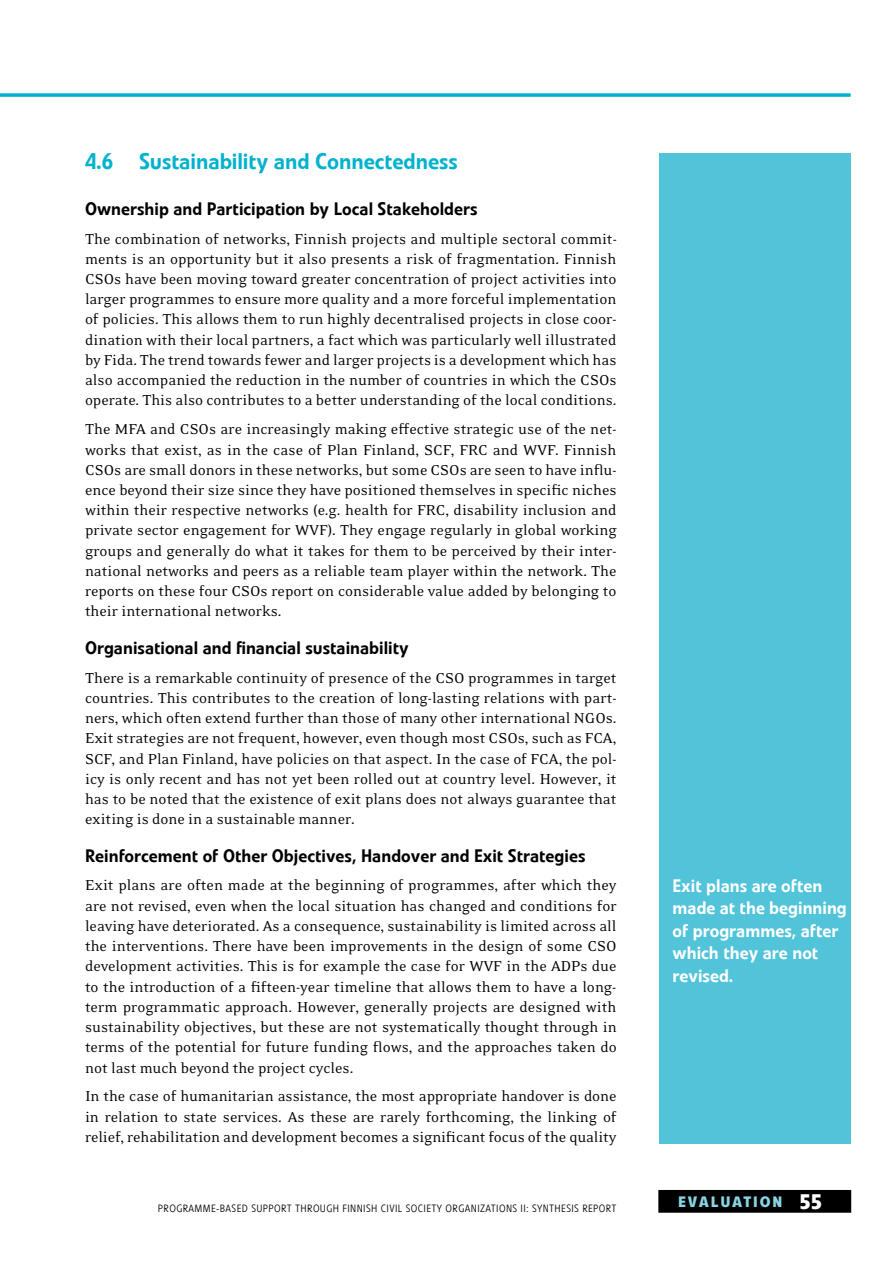
<style>
.page{position:relative;width:893px;height:1263px;background:#fff}
.page>*{position:absolute;margin:0;border:0;box-sizing:border-box;transform-origin:0 0}
.t1{font:500 22.5px "Veto Com";letter-spacing:-.005em;color:#00b2ce}
.t2{font:500 18px "Veto Com";color:#000}
.t3{font:500 18px/22.5px "Veto Com";color:#fff}
.t4{font:16.5px/20.2px "Eidetic Neo OT";letter-spacing:-.005em;color:#000;text-align:justify}
.t5{font:700 15px "Veto Com";letter-spacing:.12em;color:#89d3e3;scale:1.05 1}
.t6{font:300 10.5px "Veto Com";letter-spacing:.035em;color:#000}
.s1{font-size:21px;color:#fff}
</style>
<div class="page">
<div style="left:659px;top:1191px;width:191px;height:21px;background:#000"></div>
<div style="left:658px;top:1190px;width:193px;height:23px;border:2px solid #000"></div>
<div style="left:659px;top:153px;width:191px;height:991px;background:#52c4da"></div>
<hr style="left:0;top:94px;width:850px;height:3px;background:#00b2ce">
<h1 class="t1" style="left:85px;top:147px;width:374px">4.6 Sustainability and Connectedness</h1>
<p class="t2" style="left:85px;top:197px;width:394px">Ownership and Participation by Local Stakeholders</p>
<p class="t4" style="left:85px;top:229px;width:533px">The combination of networks, Finnish projects and multiple sectoral commit&shy;ments is an opportunity but it also presents a risk of fragmentation. Finnish CSOs have been moving toward greater concentration of project activities into larger programmes to ensure more quality and a more forceful implementation of policies. This allows them to run highly decentralised projects in close coor&shy;dination with their local partners, a fact which was particularly well illustrated by Fida. The trend towards fewer and larger projects is a development which has also accompanied the reduction in the number of countries in which the CSOs operate. This also contributes to a better understanding of the local conditions.</p>
<p class="t4" style="left:85px;top:419px;width:533px">The MFA and CSOs are increasingly making effective strategic use of the net&shy;works that exist, as in the case of Plan Finland, SCF, FRC and WVF. Finnish CSOs are small donors in these networks, but some CSOs are seen to have influ&shy;ence beyond their size since they have positioned themselves in specific niches within their respective networks (e.g. health for FRC, disability inclusion and private sector engagement for WVF). They engage regularly in global working groups and generally do what it takes for them to be perceived by their inter&shy;national networks and peers as a reliable team player within the network. The reports on these four CSOs report on considerable value added by belonging to their international networks.</p>
<p class="t2" style="left:85px;top:636px;width:325px">Organisational and financial sustainability</p>
<p class="t4" style="left:85px;top:668px;width:533px">There is a remarkable continuity of presence of the CSO programmes in target countries. This contributes to the creation of long-lasting relations with part&shy;ners, which often extend further than those of many other international NGOs.<br>Exit strategies are not frequent, however, even though most CSOs, such as FCA, SCF, and Plan Finland, have policies on that aspect. In the case of FCA, the pol&shy;icy is only recent and has not yet been rolled out at country level. However, it has to be noted that the existence of exit plans does not always guarantee that exiting is done in a sustainable manner.</p>
<p class="t2" style="left:85px;top:844px;width:502px">Reinforcement of Other Objectives, Handover and Exit Strategies</p>
<p class="t4" style="left:85px;top:876px;width:533px">Exit plans are often made at the beginning of programmes, after which they are not revised, even when the local situation has changed and conditions for leaving have deteriorated. As a consequence, sustainability is limited across all the interventions. There have been improvements in the design of some CSO development activities. This is for example the case for WVF in the ADPs due to the introduction of a fifteen-year timeline that allows them to have a long&shy;term programmatic approach. However, generally projects are designed with sustainability objectives, but these are not systematically thought through in terms of the potential for future funding flows, and the approaches taken do not last much beyond the project cycles.</p>
<p class="t4" style="left:85px;top:1087px;width:533px">In the case of humanitarian assistance, the most appropriate handover is done in relation to state services. As these are rarely forthcoming, the linking of relief, rehabilitation and development becomes a significant focus of the quality</p>
<p class="t3" style="left:673px;top:874px;width:176px">Exit plans are often made at the beginning of programmes, after which they are not revised.</p>
<p class="t6" style="left:158px;top:1202px;width:460px">PROGRAMME-BASED SUPPORT THROUGH FINNISH CIVIL SOCIETY ORGANIZATIONS II: SYNTHESIS REPORT</p>
<p class="t5" style="left:678px;top:1192px;width:139px">EVALUATION <span class="s1">55</span></p>
</div>
